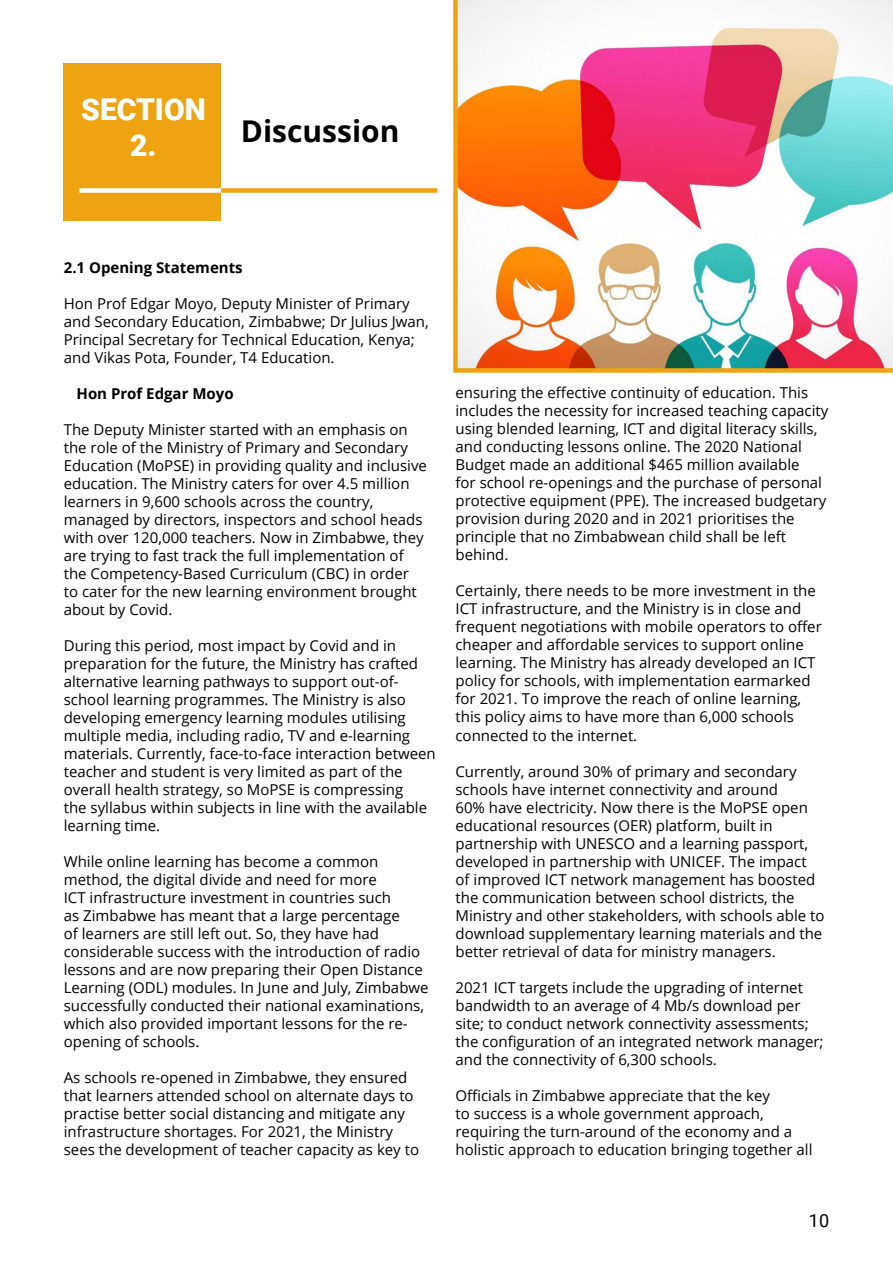
<style>
.page{position:relative;width:893px;height:1263px;background:#fff}
.page>*{position:absolute;margin:0;border:0;box-sizing:border-box;transform-origin:0 0}
.t1{font:700 30px "Open Sans";color:#000}
.t2{font:900 30px/36px "Roboto";color:#fff;text-align:center}
.t3{font:18px "Roboto";color:#000}
.t4{font:15px/18px "Open Sans";color:#000}
.t5{font:700 15px "Open Sans";color:#000}
</style>
<div class="page">
<div style="left:220px;top:188px;width:217px;height:5px;background:#eea412"></div>
<div style="left:64px;top:64px;width:157px;height:157px;background:#eea412"></div>
<div style="left:79px;top:188px;width:142px;height:5px;background:#fff"></div>
<svg style="left:453px;top:0;width:440px;height:373px"></svg>
<h1 class="t2" style="left:81px;top:90px;width:126px">SECTION<br>2.</h1>
<h1 class="t1" style="left:241px;top:110px;width:160px">Discussion</h1>
<p class="t5" style="left:64px;top:257px;width:180px">2.1 Opening Statements</p>
<p class="t4" style="left:64px;top:294px;width:366px">Hon Prof Edgar Moyo, Deputy Minister of Primary and Secondary Education, Zimbabwe; Dr Julius Jwan, Principal Secretary for Technical Education, Kenya; and Vikas Pota, Founder, T4 Education.</p>
<p class="t5" style="left:77px;top:383px;width:159px">Hon Prof Edgar Moyo</p>
<p class="t4" style="left:64px;top:420px;width:365px">The Deputy Minister started with an emphasis on the role of the Ministry of Primary and Secondary Education (MoPSE) in providing quality and inclusive education. The Ministry caters for over 4.5 million learners in 9,600 schools across the country, managed by directors, inspectors and school heads with over 120,000 teachers. Now in Zimbabwe, they are trying to fast track the full implementation of the Competency-Based Curriculum (CBC) in order to cater for the new learning environment brought about by Covid.</p>
<p class="t4" style="left:64px;top:636px;width:373px">During this period, most impact by Covid and in preparation for the future, the Ministry has crafted alternative learning pathways to support out-of&shy;school learning programmes. The Ministry is also developing emergency learning modules utilising multiple media, including radio, TV and e-learning materials. Currently, face-to-face interaction between teacher and student is very limited as part of the overall health strategy, so MoPSE is compressing<br>the syllabus within subjects in line with the available learning time.</p>
<p class="t4" style="left:64px;top:852px;width:366px">While online learning has become a common method, the digital divide and need for more<br>ICT infrastructure investment in countries such<br>as Zimbabwe has meant that a large percentage<br>of learners are still left out. So, they have had considerable success with the introduction of radio lessons and are now preparing their Open Distance Learning (ODL) modules. In June and July, Zimbabwe successfully conducted their national examinations, which also provided important lessons for the re&shy;opening of schools.</p>
<p class="t4" style="left:64px;top:1068px;width:357px">As schools re-opened in Zimbabwe, they ensured that learners attended school on alternate days to practise better social distancing and mitigate any infrastructure shortages. For 2021, the Ministry sees the development of teacher capacity as key to</p>
<p class="t4" style="left:455px;top:384px;width:374px">ensuring the effective continuity of education. This includes the necessity for increased teaching capacity using blended learning, ICT and digital literacy skills, and conducting lessons online. The 2020 National Budget made an additional $465 million available<br>for school re-openings and the purchase of personal protective equipment (PPE). The increased budgetary provision during 2020 and in 2021 prioritises the principle that no Zimbabwean child shall be left behind.</p>
<p class="t4" style="left:455px;top:582px;width:368px">Certainly, there needs to be more investment in the ICT infrastructure, and the Ministry is in close and frequent negotiations with mobile operators to offer cheaper and affordable services to support online learning. The Ministry has already developed an ICT policy for schools, with implementation earmarked for 2021. To improve the reach of online learning, this policy aims to have more than 6,000 schools connected to the internet.</p>
<p class="t4" style="left:455px;top:762px;width:370px">Currently, around 30% of primary and secondary schools have internet connectivity and around<br>60% have electricity. Now there is the MoPSE open educational resources (OER) platform, built in partnership with UNESCO and a learning passport, developed in partnership with UNICEF. The impact of improved ICT network management has boosted the communication between school districts, the Ministry and other stakeholders, with schools able to download supplementary learning materials and the better retrieval of data for ministry managers.</p>
<p class="t4" style="left:455px;top:978px;width:370px">2021 ICT targets include the upgrading of internet bandwidth to an average of 4 Mb/s download per site; to conduct network connectivity assessments; the configuration of an integrated network manager; and the connectivity of 6,300 schools.</p>
<p class="t4" style="left:455px;top:1086px;width:358px">Officials in Zimbabwe appreciate that the key<br>to success is a whole government approach, requiring the turn-around of the economy and a holistic approach to education bringing together all</p>
<p class="t3" style="left:809px;top:1207px;width:22px">10</p>
</div>
